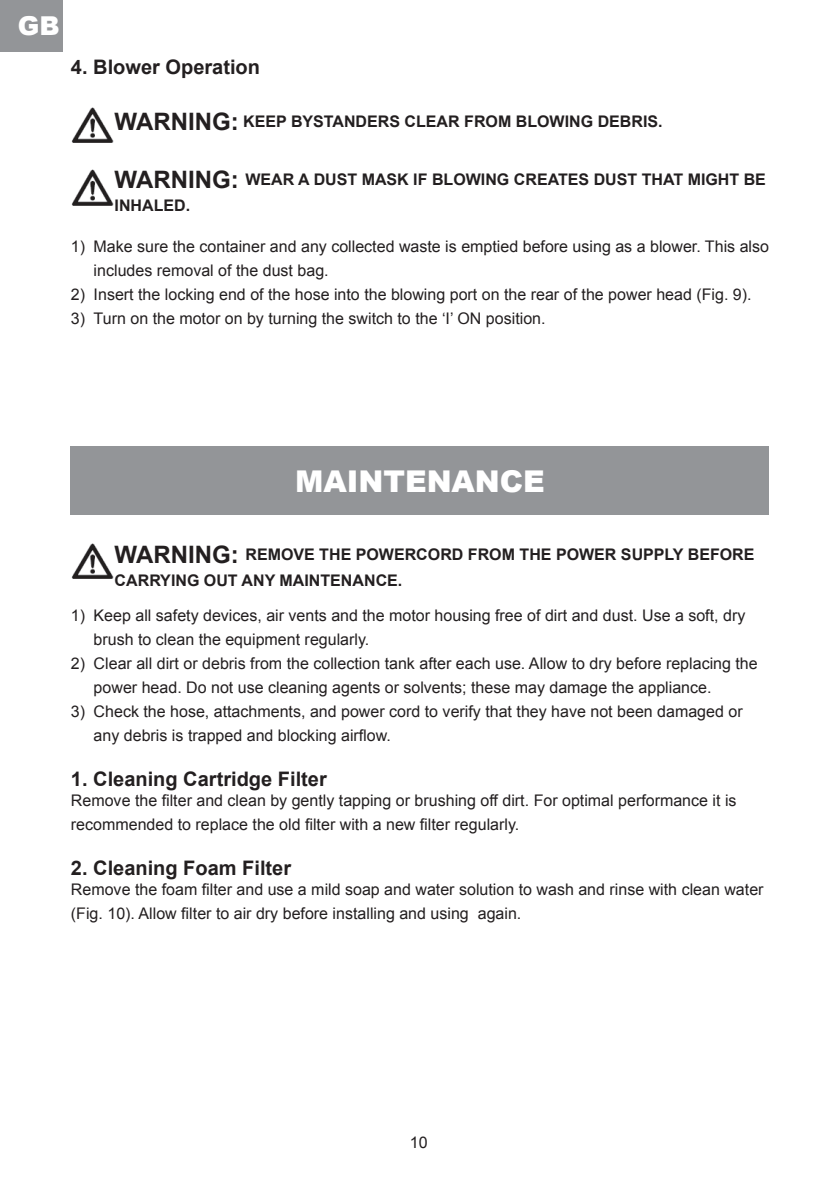
<style>
.page{position:relative;width:840px;height:1191px;background:#fff}
.page>*{position:absolute;margin:0;border:0;box-sizing:border-box;transform-origin:0 0}
.t1{font:900 30px "Arial";color:#fff}
.t2{font:900 26px "Arial";color:#fff}
.t3{font:700 20px "Arial";color:#231f20}
.t4{font:16px/24px "Arial";color:#231f20}
.t5{font:700 16px/26px "Arial";color:#231f20}
.s1{font-size:24px}
</style>
<div class="page">
<div style="left:0;top:0;width:62px;height:51px;background:#939598"></div>
<img style="left:71px;top:107px;width:42px;height:36px">
<img style="left:71px;top:169px;width:42px;height:37px">
<div style="left:71px;top:447px;width:697px;height:68px;background:#939598"></div>
<img style="left:71px;top:543px;width:42px;height:36px">
<h2 class="t2" style="left:18px;top:7px;width:43px">GB</h2>
<p class="t3" style="left:71px;top:54px;width:190px">4. Blower Operation</p>
<p class="t5" style="left:115px;top:109px;width:549px"><span class="s1">WARNING:</span> KEEP BYSTANDERS CLEAR FROM BLOWING DEBRIS.</p>
<p class="t5" style="left:115px;top:167px;width:652px"><span class="s1">WARNING:</span> WEAR A DUST MASK IF BLOWING CREATES DUST THAT MIGHT BE<br>INHALED.</p>
<p class="t4" style="left:94px;top:234px;width:676px;text-indent:-23px">1) Make sure the container and any collected waste is emptied before using as a blower. This also includes removal of the dust bag.</p>
<p class="t4" style="left:71px;top:282px;width:681px">2) Insert the locking end of the hose into the blowing port on the rear of the power head (Fig. 9).</p>
<p class="t4" style="left:71px;top:306px;width:476px">3) Turn on the motor on by turning the switch to the ‘I’ ON position.</p>
<h1 class="t1" style="left:295px;top:459px;width:251px">MAINTENANCE</h1>
<p class="t5" style="left:115px;top:541px;width:641px"><span class="s1">WARNING:</span> REMOVE THE POWERCORD FROM THE POWER SUPPLY BEFORE<br>CARRYING OUT ANY MAINTENANCE.</p>
<p class="t4" style="left:94px;top:603px;width:653px;text-indent:-23px">1) Keep all safety devices, air vents and the motor housing free of dirt and dust. Use a soft, dry brush to clean the equipment regularly.</p>
<p class="t4" style="left:94px;top:651px;width:665px;text-indent:-23px">2) Clear all dirt or debris from the collection tank after each use. Allow to dry before replacing the power head. Do not use cleaning agents or solvents; these may damage the appliance.</p>
<p class="t4" style="left:94px;top:699px;width:650px;text-indent:-23px">3) Check the hose, attachments, and power cord to verify that they have not been damaged or any debris is trapped and blocking airflow.</p>
<p class="t3" style="left:71px;top:765px;width:257px">1. Cleaning Cartridge Filter</p>
<p class="t4" style="left:71px;top:788px;width:666px">Remove the filter and clean by gently tapping or brushing off dirt. For optimal performance it is recommended to replace the old filter with a new filter regularly.</p>
<p class="t3" style="left:71px;top:854px;width:222px">2. Cleaning Foam Filter</p>
<p class="t4" style="left:71px;top:877px;width:693px">Remove the foam filter and use a mild soap and water solution to wash and rinse with clean water (Fig. 10). Allow filter to air dry before installing and using again.</p>
<p class="t4" style="left:409px;top:1130px;width:19px">10</p>
</div>
